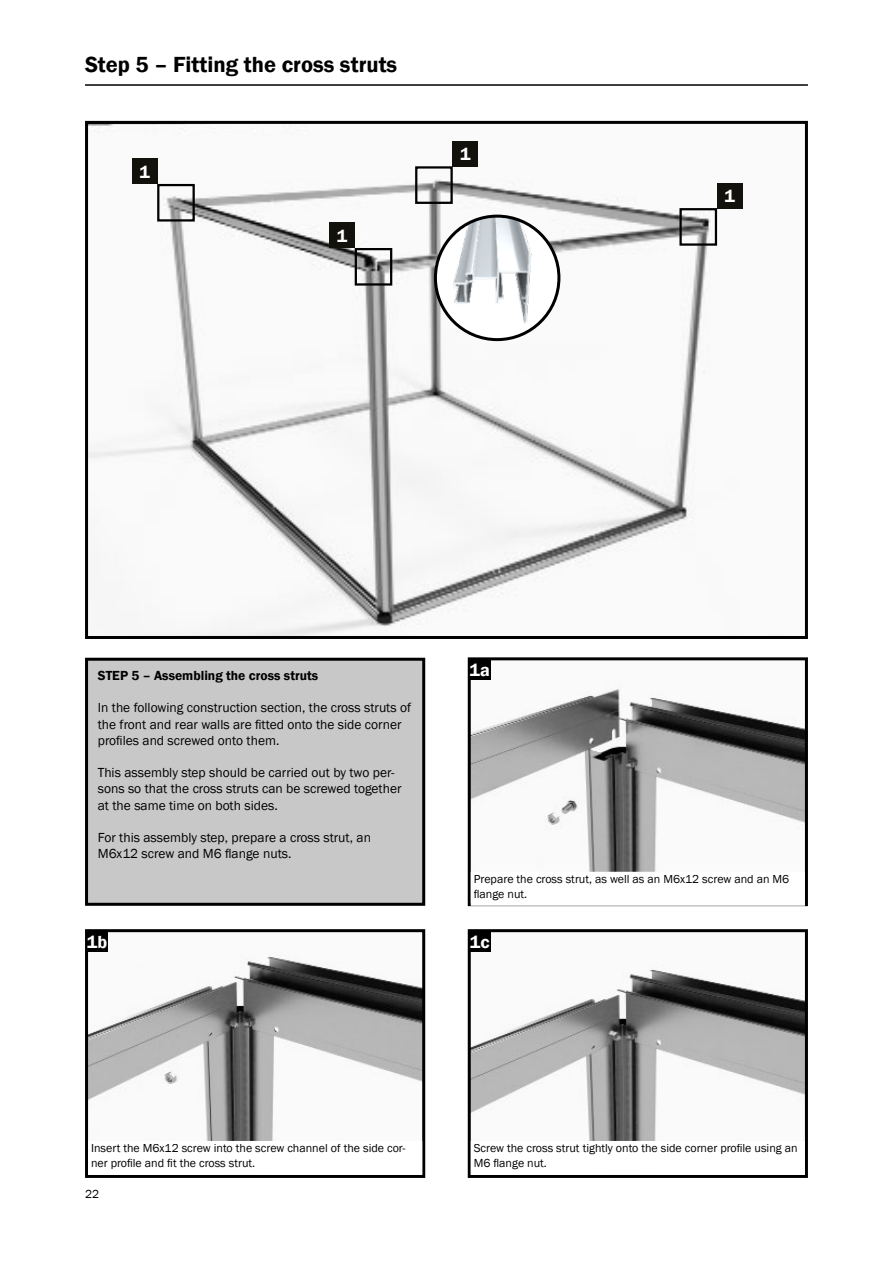
<style>
.page{position:relative;width:893px;height:1263px;background:#fff}
.page>*{position:absolute;margin:0;border:0;box-sizing:border-box;transform-origin:0 0}
.t1{font:600 22.5px "Franklin Gothic";color:#000}
.t2{font:600 18px "Franklin Gothic";color:#fff}
.t3{font:600 17.85px "Franklin Gothic";color:#fff}
.t4{font:13.5px/16.2px "Franklin Gothic";color:#000}
.t5{font:600 13.5px "Franklin Gothic";color:#000}
.t6{font:12px/14.4px "Franklin Gothic";color:#000}
</style>
<div class="page">
<hr style="left:85px;top:84px;width:723px;height:2px;background:#000">
<img style="left:472px;top:661px;width:332px;height:211px">
<div style="left:468px;top:657px;width:340px;height:249px;border:3px solid #000"></div>
<img style="left:89px;top:956px;width:332px;height:185px">
<div style="left:85px;top:929px;width:340px;height:249px;border:3px solid #000"></div>
<img style="left:472px;top:933px;width:332px;height:208px">
<div style="left:468px;top:929px;width:340px;height:249px;border:3px solid #000"></div>
<img style="left:89px;top:125px;width:654px;height:510px">
<div style="left:85px;top:121px;width:723px;height:518px;border:3px solid #000"></div>
<div style="left:87px;top:659px;width:337px;height:245px;background:#c8c8c8"></div>
<div style="left:85px;top:658px;width:340px;height:248px;border:3px solid #000"></div>
<img style="left:435px;top:216px;width:124px;height:124px;border-radius:62px">
<div style="left:434px;top:215px;width:126px;height:126px;border:3px solid #000;border-radius:50%"></div>
<div style="left:469px;top:659px;width:21px;height:21px;background:#000"></div>
<div style="left:86px;top:931px;width:22px;height:21px;background:#000"></div>
<div style="left:469px;top:931px;width:21px;height:21px;background:#000"></div>
<div style="left:471px;top:872px;width:334px;height:34px;border:3px solid #fff"></div>
<div style="left:355px;top:248px;width:37px;height:38px;border:2px solid #000"></div>
<div style="left:330px;top:223px;width:25px;height:25px;background:#12110c"></div>
<div style="left:157px;top:184px;width:38px;height:38px;border:2px solid #000"></div>
<div style="left:132px;top:159px;width:25px;height:25px;background:#12110c"></div>
<div style="left:415px;top:166px;width:38px;height:38px;border:2px solid #000"></div>
<div style="left:453px;top:141px;width:25px;height:25px;background:#12110c"></div>
<div style="left:679px;top:208px;width:38px;height:38px;border:2px solid #000"></div>
<div style="left:717px;top:183px;width:25px;height:25px;background:#12110c"></div>
<h1 class="t1" style="left:85px;top:51px;width:314px">Step 5 – Fitting the cross struts</h1>
<h3 class="t3" style="left:139px;top:161px;width:12px">1</h3>
<h3 class="t3" style="left:337px;top:225px;width:12px">1</h3>
<h3 class="t3" style="left:460px;top:143px;width:12px">1</h3>
<h3 class="t3" style="left:724px;top:185px;width:12px">1</h3>
<p class="t5" style="left:98px;top:667px;width:222px">STEP 5 – Assembling the cross struts</p>
<p class="t4" style="left:98px;top:700px;width:315px">In the following construction section, the cross struts of the front and rear walls are fitted onto the side corner profiles and screwed onto them.</p>
<p class="t4" style="left:98px;top:765px;width:305px">This assembly step should be carried out by two per&shy;sons so that the cross struts can be screwed together at the same time on both sides.</p>
<p class="t4" style="left:98px;top:830px;width:275px">For this assembly step, prepare a cross strut, an<br>M6x12 screw and M6 flange nuts.</p>
<h2 class="t2" style="left:470px;top:659px;width:22px">1a</h2>
<p class="t6" style="left:474px;top:872px;width:317px">Prepare the cross strut, as well as an M6x12 screw and an M6 flange nut.</p>
<h2 class="t2" style="left:87px;top:930px;width:22px">1b</h2>
<h2 class="t2" style="left:470px;top:930px;width:21px">1c</h2>
<p class="t6" style="left:91px;top:1141px;width:316px">Insert the M6x12 screw into the screw channel of the side cor&shy;ner profile and fit the cross strut.</p>
<p class="t6" style="left:474px;top:1141px;width:325px">Screw the cross strut tightly onto the side corner profile using an<br>M6 flange nut.</p>
<p class="t6" style="left:85px;top:1187px;width:16px">22</p>
</div>
